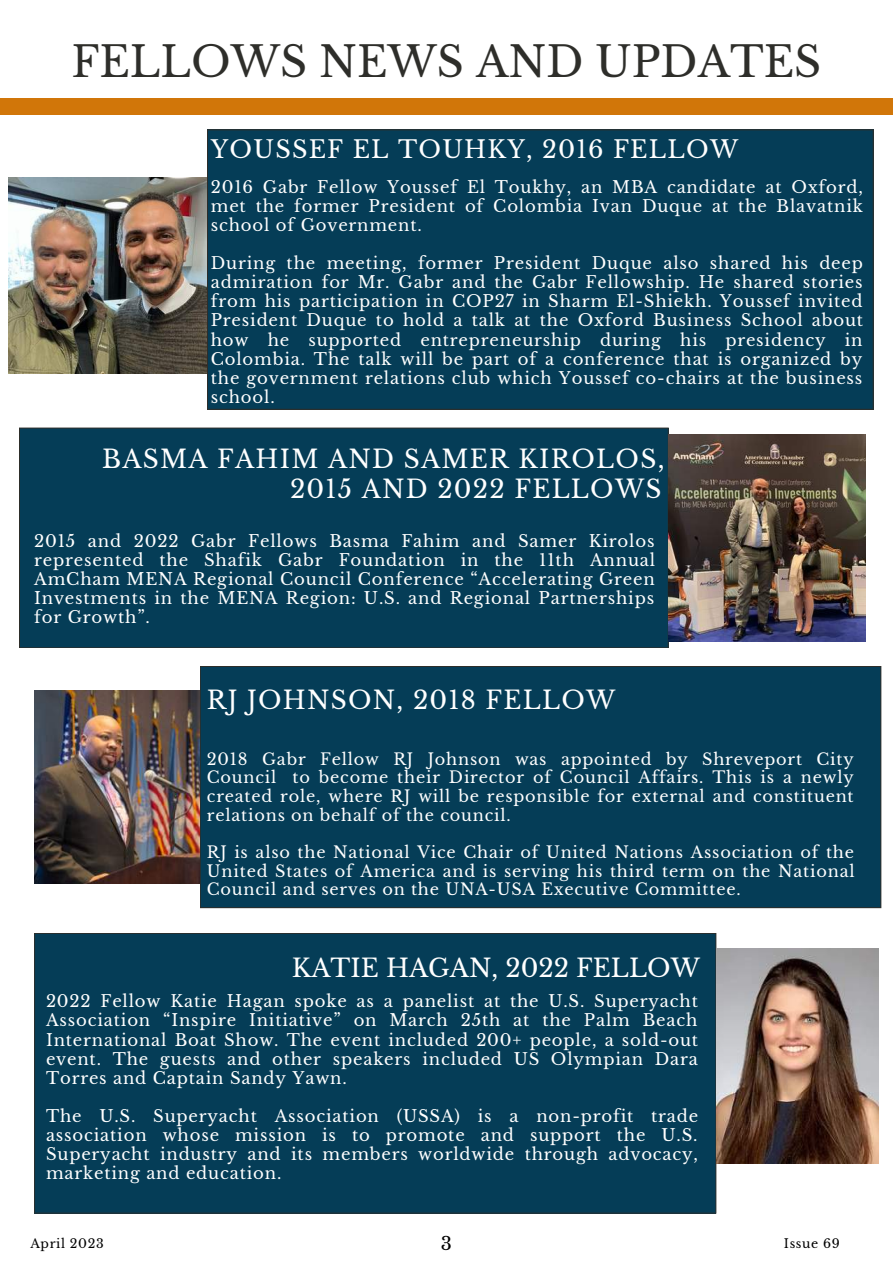
<style>
.page{position:relative;width:893px;height:1264px;background:#fff}
.page>*{position:absolute;margin:0;border:0;box-sizing:border-box;transform-origin:0 0}
.t1{font:42px "Libre Baskerville";color:#2e2e2a}
.t2{font:24.9px/29.2px "Libre Baskerville";letter-spacing:.05em;color:#fff;text-align:right}
.t3{font:24.9px "Libre Baskerville";color:#fff}
.t4{font:24px "Libre Baskerville";letter-spacing:.05em;color:#fff}
.t5{font:18px "Libre Baskerville";color:#000}
.t6{font:16.5px/19px "Libre Baskerville";letter-spacing:.05em;color:#fff;text-align:justify}
.t7{font:16.05px/18.8px "Libre Baskerville";letter-spacing:.05em;color:#fff;text-align:justify}
.t8{font:12.45px "Libre Baskerville";letter-spacing:.05em;color:#000}
</style>
<div class="page">
<div style="left:207px;top:129px;width:666px;height:281px;background:#053d57"></div>
<div style="left:0;top:98px;width:892px;height:17px;background:#d17609"></div>
<div style="left:19px;top:427px;width:649px;height:221px;background:#053d57"></div>
<div style="left:200px;top:666px;width:681px;height:242px;background:#053d57"></div>
<div style="left:34px;top:933px;width:682px;height:280px;background:#053d57"></div>
<img style="left:8px;top:178px;width:198px;height:195px">
<img style="left:668px;top:434px;width:197px;height:207px">
<img style="left:34px;top:690px;width:165px;height:193px">
<img style="left:716px;top:948px;width:162px;height:215px">
<h1 class="t1" style="left:71px;top:37px;width:751px">FELLOWS NEWS AND UPDATES</h1>
<h3 class="t4" style="left:211px;top:134px;width:529px">YOUSSEF EL TOUHKY, 2016 FELLOW</h3>
<p class="t6" style="left:211px;top:177px;width:653px">2016 Gabr Fellow Youssef El Toukhy, an MBA candidate at Oxford, met the former President of Colombia Ivan Duque at the Blavatnik school of Government.</p>
<p class="t6" style="left:211px;top:254px;width:653px">During the meeting, former President Duque also shared his deep admiration for Mr. Gabr and the Gabr Fellowship. He shared stories from his participation in COP27 in Sharm El-Shiekh. Youssef invited President Duque to hold a talk at the Oxford Business School about how he supported entrepreneurship during his presidency in Colombia. The talk will be part of a conference that is organized by the government relations club which Youssef co-chairs at the business school.</p>
<h2 class="t2" style="left:102px;top:445px;width:564px">BASMA FAHIM AND SAMER KIROLOS,<br>2015 AND 2022 FELLOWS</h2>
<p class="t6" style="left:34px;top:531px;width:622px">2015 and 2022 Gabr Fellows Basma Fahim and Samer Kirolos represented the Shafik Gabr Foundation in the 11th Annual AmCham MENA Regional Council Conference “Accelerating Green Investments in the MENA Region: U.S. and Regional Partnerships for Growth”.</p>
<h2 class="t2" style="left:207px;top:685px;width:410px">RJ JOHNSON, 2018 FELLOW</h2>
<p class="t7" style="left:207px;top:749px;width:648px">2018 Gabr Fellow RJ Johnson was appointed by Shreveport City Council to become their Director of Council Affairs. This is a newly created role, where RJ will be responsible for external and constituent relations on behalf of the council.</p>
<p class="t7" style="left:207px;top:843px;width:649px">RJ is also the National Vice Chair of United Nations Association of the United States of America and is serving his third term on the National Council and serves on the UNA-USA Executive Committee.</p>
<h2 class="t3" style="left:292px;top:952px;width:409px">KATIE HAGAN, 2022 FELLOW</h2>
<p class="t6" style="left:46px;top:992px;width:653px">2022 Fellow Katie Hagan spoke as a panelist at the U.S. Superyacht Association “Inspire Initiative” on March 25th at the Palm Beach International Boat Show. The event included 200+ people, a sold-out event. The guests and other speakers included US Olympian Dara Torres and Captain Sandy Yawn.</p>
<p class="t6" style="left:46px;top:1106px;width:653px">The U.S. Superyacht Association (USSA) is a non-profit trade association whose mission is to promote and support the U.S.<br>Superyacht industry and its members worldwide through advocacy, marketing and education.</p>
<p class="t5" style="left:441px;top:1232px;width:13px">3</p>
<p class="t8" style="left:30px;top:1235px;width:75px">April 2023</p>
<p class="t8" style="left:783px;top:1235px;width:57px">Issue 69</p>
</div>
